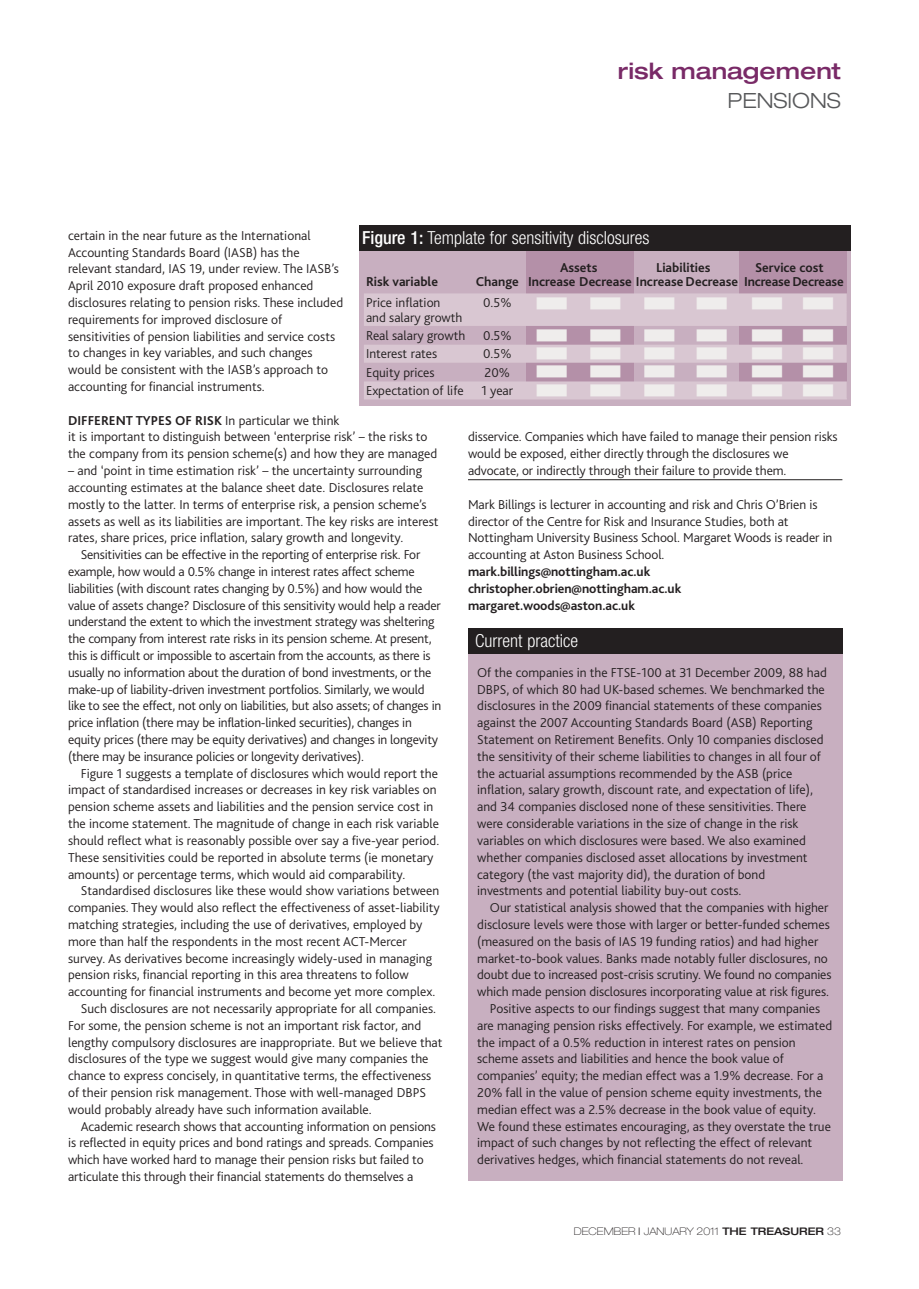
<style>
.page{position:relative;width:919px;height:1289px;background:#fff}
.page>*{position:absolute;margin:0;border:0;box-sizing:border-box;transform-origin:0 0}
.t1{font:500 expanded 22.5px "Helvetica Neue";color:#792a67}
.t2{font:300 expanded 21px "Helvetica Neue";color:#57585a}
.t3{font:300 condensed 18px "Helvetica Neue";color:#fff}
.t4{font:300 13.5px/16.8px "Bliss 2";color:#231f20}
.t5{font:700 13.5px/16.8px "Bliss 2";letter-spacing:-.005em;color:#231f20}
.t6{font:100 expanded 10.5px "Helvetica Neue";color:#231f20}
.s1{font-weight:700}
.s2{font-weight:500}
.s3{font-weight:300;font-stretch:normal}
</style>
<div class="page">
<hr style="left:468px;top:479px;width:374px;height:1px;background:#231f20">
<div style="left:359px;top:225px;width:491px;height:181px;background:#c8afc0"></div>
<div style="left:525px;top:248px;width:108px;height:150px;background:#b490a8"></div>
<div style="left:739px;top:246px;width:107px;height:152px;background:#b490a8"></div>
<div style="left:364px;top:293px;width:482px;height:18px;background:#d9c7d2"></div>
<div style="left:364px;top:311px;width:482px;height:15px;background:#d9c7d2"></div>
<div style="left:364px;top:345px;width:482px;height:18px;background:#d9c7d2"></div>
<div style="left:364px;top:381px;width:482px;height:18px;background:#d9c7d2"></div>
<div style="left:468px;top:630px;width:374px;height:550px;background:#c8afc0"></div>
<div style="left:468px;top:628px;width:374px;height:25px;background:#231f20"></div>
<div style="left:359px;top:225px;width:491px;height:26px;background:#231f20"></div>
<h1 class="t1" style="left:618px;top:63px;width:224px">risk management</h1>
<h2 class="t2" style="left:727px;top:93px;width:115px">PENSIONS</h2>
<p class="t4" style="left:68px;top:228px;width:277px">certain in the near future as the International Accounting Standards Board (IASB) has the relevant standard, IAS 19, under review. The IASB’s April 2010 exposure draft proposed enhanced disclosures relating to pension risks. These included requirements for improved disclosure of sensitivities of pension liabilities and service costs to changes in key variables, and such changes would be consistent with the IASB’s approach to accounting for financial instruments.</p>
<p class="t4" style="left:68px;top:413px;width:371px"><span class="s1">DIFFERENT TYPES OF RISK</span> In particular we think<br>it is important to distinguish between ‘enterprise risk’ – the risks to the company from its pension scheme(s) and how they are managed</p>
<p class="t4" style="left:68px;top:463px;width:372px">– and ‘point in time estimation risk’ – the uncertainty surrounding accounting estimates at the balance sheet date. Disclosures relate mostly to the latter. In terms of enterprise risk, a pension scheme’s assets as well as its liabilities are important. The key risks are interest rates, share prices, price inflation, salary growth and longevity.</p>
<p class="t4" style="left:68px;top:547px;width:375px;text-indent:13px">Sensitivities can be effective in the reporting of enterprise risk. For example, how would a 0.5% change in interest rates affect scheme liabilities (with discount rates changing by 0.5%) and how would the value of assets change? Disclosure of this sensitivity would help a reader understand the extent to which the investment strategy was sheltering the company from interest rate risks in its pension scheme. At present, this is difficult or impossible to ascertain from the accounts, as there is usually no information about the duration of bond investments, or the make-up of liability-driven investment portfolios. Similarly, we would like to see the effect, not only on liabilities, but also assets; of changes in price inflation (there may be inflation-linked securities), changes in equity prices (there may be equity derivatives) and changes in longevity (there may be insurance policies or longevity derivatives).</p>
<p class="t4" style="left:68px;top:766px;width:373px;text-indent:13px">Figure 1 suggests a template of disclosures which would report the impact of standardised increases or decreases in key risk variables on pension scheme assets and liabilities and the pension service cost in the income statement. The magnitude of change in each risk variable should reflect what is reasonably possible over say a five-year period.<br>These sensitivities could be reported in absolute terms (ie monetary amounts) or percentage terms, which would aid comparability.</p>
<p class="t4" style="left:81px;top:883px;width:360px">Standardised disclosures like these would show variations between</p>
<p class="t4" style="left:68px;top:900px;width:373px">companies. They would also reflect the effectiveness of asset-liability</p>
<p class="t4" style="left:68px;top:917px;width:356px">matching strategies, including the use of derivatives, employed by</p>
<p class="t4" style="left:68px;top:934px;width:340px">more than half the respondents in the most recent ACT-Mercer</p>
<p class="t4" style="left:68px;top:950px;width:365px">survey. As derivatives become increasingly widely-used in managing</p>
<p class="t4" style="left:68px;top:967px;width:342px">pension risks, financial reporting in this area threatens to follow</p>
<p class="t4" style="left:68px;top:984px;width:369px">accounting for financial instruments and become yet more complex.</p>
<p class="t4" style="left:81px;top:1001px;width:357px">Such disclosures are not necessarily appropriate for all companies.</p>
<p class="t4" style="left:68px;top:1018px;width:354px">For some, the pension scheme is not an important risk factor, and</p>
<p class="t4" style="left:68px;top:1034px;width:376px">lengthy compulsory disclosures are inappropriate. But we believe that</p>
<p class="t4" style="left:68px;top:1051px;width:362px">disclosures of the type we suggest would give many companies the</p>
<p class="t4" style="left:68px;top:1068px;width:365px">chance to express concisely, in quantitative terms, the effectiveness</p>
<p class="t4" style="left:68px;top:1085px;width:359px">of their pension risk management. Those with well-managed DBPS</p>
<p class="t4" style="left:68px;top:1102px;width:305px">would probably already have such information available.</p>
<p class="t4" style="left:81px;top:1118px;width:357px">Academic research shows that accounting information on pensions</p>
<p class="t4" style="left:68px;top:1135px;width:367px">is reflected in equity prices and bond ratings and spreads. Companies</p>
<p class="t4" style="left:68px;top:1152px;width:357px">which have worked hard to manage their pension risks but failed to</p>
<p class="t4" style="left:68px;top:1169px;width:347px">articulate this through their financial statements do themselves a</p>
<h3 class="t3" style="left:362px;top:231px;width:289px"><span class="s2">Figure 1:</span> Template for sensitivity disclosures</h3>
<p class="t5" style="left:560px;top:260px;width:39px">Assets</p>
<p class="t5" style="left:656px;top:260px;width:56px">Liabilities</p>
<p class="t5" style="left:755px;top:260px;width:70px">Service cost</p>
<p class="t5" style="left:366px;top:274px;width:74px">Risk variable</p>
<p class="t5" style="left:476px;top:274px;width:369px">Change Increase Decrease Increase Decrease Increase Decrease</p>
<p class="t4" style="left:366px;top:295px;width:76px">Price inflation</p>
<p class="t4" style="left:483px;top:295px;width:30px">0.5%</p>
<p class="t4" style="left:366px;top:309px;width:101px;line-height:18.5px">and salary growth<br>Real salary growth</p>
<p class="t4" style="left:483px;top:328px;width:30px">0.5%</p>
<p class="t4" style="left:366px;top:347px;width:73px">Interest rates</p>
<p class="t4" style="left:483px;top:347px;width:30px">0.5%</p>
<p class="t4" style="left:366px;top:365px;width:70px">Equity prices</p>
<p class="t4" style="left:484px;top:365px;width:27px">20%</p>
<p class="t4" style="left:366px;top:383px;width:99px">Expectation of life</p>
<p class="t4" style="left:481px;top:383px;width:33px">1 year</p>
<p class="t4" style="left:468px;top:430px;width:371px">disservice. Companies which have failed to manage their pension risks would be exposed, either directly through the disclosures we advocate, or indirectly through their failure to provide them.</p>
<p class="t4" style="left:468px;top:497px;width:366px">Mark Billings is lecturer in accounting and risk and Chris O’Brien is director of the Centre for Risk and Insurance Studies, both at Nottingham University Business School. Margaret Woods is reader in accounting at Aston Business School.</p>
<p class="t5" style="left:468px;top:564px;width:215px">mark.billings@nottingham.ac.uk christopher.obrien@nottingham.ac.uk margaret.woods@aston.ac.uk</p>
<h3 class="t3" style="left:475px;top:634px;width:104px">Current practice</h3>
<p class="t4" style="left:477px;top:665px;width:351px">Of the companies in the FTSE-100 at 31 December 2009, 88 had DBPS, of which 80 had UK-based schemes. We benchmarked the disclosures in the 2009 financial statements of these companies against the 2007 Accounting Standards Board (ASB) Reporting Statement on Retirement Benefits. Only 10 companies disclosed the sensitivity of their scheme liabilities to changes in all four of the actuarial assumptions recommended by the ASB (price inflation, salary growth, discount rate, and expectation of life), and 34 companies disclosed none of these sensitivities. There were considerable variations in the size of change in the risk variables on which disclosures were based. We also examined whether companies disclosed asset allocations by investment category (the vast majority did), the duration of bond investments and potential liability buy-out costs.</p>
<p class="t4" style="left:490px;top:900px;width:340px">Our statistical analysis showed that the companies with higher</p>
<p class="t4" style="left:477px;top:917px;width:354px">disclosure levels were those with larger or better-funded schemes</p>
<p class="t4" style="left:477px;top:934px;width:342px">(measured on the basis of IAS 19 funding ratios) and had higher</p>
<p class="t4" style="left:477px;top:950px;width:352px">market-to-book values. Banks made notably fuller disclosures, no</p>
<p class="t4" style="left:477px;top:967px;width:356px">doubt due to increased post-crisis scrutiny. We found no companies</p>
<p class="t4" style="left:477px;top:984px;width:353px">which made pension disclosures incorporating value at risk figures.</p>
<p class="t4" style="left:490px;top:1001px;width:332px">Positive aspects to our findings suggest that many companies</p>
<p class="t4" style="left:477px;top:1018px;width:356px">are managing pension risks effectively. For example, we estimated</p>
<p class="t4" style="left:477px;top:1034px;width:320px">the impact of a 0.5% reduction in interest rates on pension</p>
<p class="t4" style="left:477px;top:1051px;width:308px">scheme assets and liabilities and hence the book value of</p>
<p class="t4" style="left:477px;top:1068px;width:348px">companies’ equity; the median effect was a 1.9% decrease. For a</p>
<p class="t4" style="left:477px;top:1085px;width:346px">20% fall in the value of pension scheme equity investments, the</p>
<p class="t4" style="left:477px;top:1102px;width:340px">median effect was a 2.5% decrease in the book value of equity.</p>
<p class="t4" style="left:477px;top:1118px;width:355px">We found these estimates encouraging, as they overstate the true</p>
<p class="t4" style="left:477px;top:1135px;width:336px">impact of such changes by not reflecting the effect of relevant</p>
<p class="t4" style="left:477px;top:1152px;width:328px">derivatives hedges, which financial statements do not reveal.</p>
<p class="t6" style="left:573px;top:1227px;width:268px">DECEMBER <span class="s3">I</span> JANUARY 2011 <span class="s2">THE TREASURER</span> 33</p>
</div>
